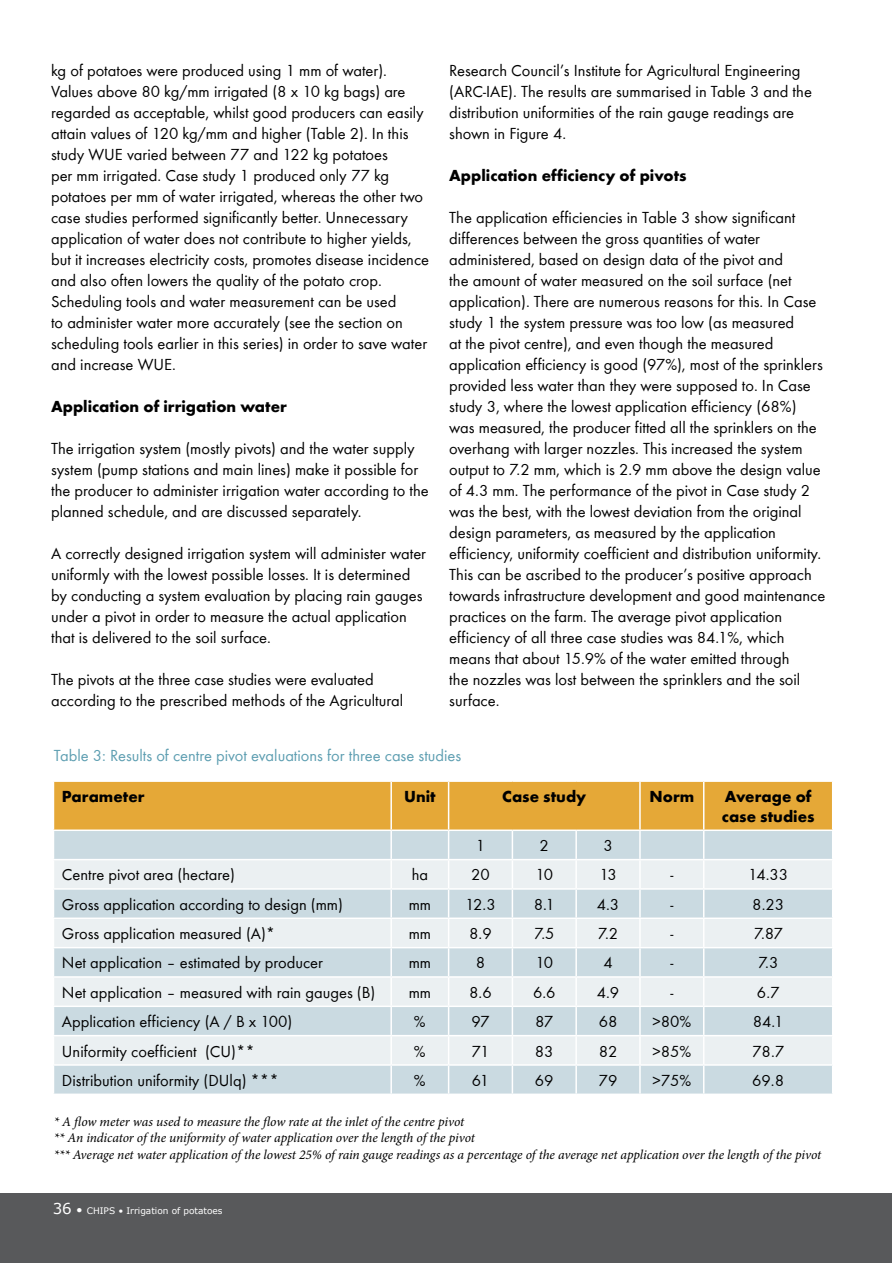
<style>
.page{position:relative;width:893px;height:1263px;background:#fff}
.page>*{position:absolute;margin:0;border:0;box-sizing:border-box;transform-origin:0 0}
.t1{font:16.5px/21px "Bright";color:#000}
.t2{font:700 16.5px/19.8px "Bright";color:#000}
.t3{font:16.5px "Bright";color:#5d9eb1}
.t4{font:italic 13.5px/16.2px "Minion Pro";letter-spacing:-.01em;color:#000}
.t5{font:9px "MS Reference Sans Serif";color:#fff}
.s1{font-size:15px}
.s2{font-size:12px}
</style>
<div class="page">
<div style="left:0;top:1193px;width:892px;height:70px;background:#58595b"></div>
<svg style="left:53px;top:781px;width:780px;height:312px;background:#deded2"></svg>
<p class="t1" style="left:51px;top:60px;width:380px">kg of potatoes were produced using 1 mm of water).<br>Values above 80 kg/mm irrigated (8 x 10 kg bags) are regarded as acceptable, whilst good producers can easily attain values of 120 kg/mm and higher (Table 2). In this study WUE varied between 77 and 122 kg potatoes<br>per mm irrigated. Case study 1 produced only 77 kg potatoes per mm of water irrigated, whereas the other two case studies performed significantly better. Unnecessary application of water does not contribute to higher yields, but it increases electricity costs, promotes disease incidence and also often lowers the quality of the potato crop.<br>Scheduling tools and water measurement can be used<br>to administer water more accurately (see the section on scheduling tools earlier in this series) in order to save water and increase WUE.</p>
<p class="t2" style="left:51px;top:397px;width:237px">Application of irrigation water</p>
<p class="t1" style="left:51px;top:438px;width:379px">The irrigation system (mostly pivots) and the water supply system (pump stations and main lines) make it possible for the producer to administer irrigation water according to the planned schedule, and are discussed separately.</p>
<p class="t1" style="left:51px;top:543px;width:377px">A correctly designed irrigation system will administer water uniformly with the lowest possible losses. It is determined by conducting a system evaluation by placing rain gauges under a pivot in order to measure the actual application that is delivered to the soil surface.</p>
<p class="t1" style="left:51px;top:669px;width:354px">The pivots at the three case studies were evaluated according to the prescribed methods of the Agricultural</p>
<p class="t1" style="left:449px;top:60px;width:364px">Research Council’s Institute for Agricultural Engineering (ARC-IAE). The results are summarised in Table 3 and the distribution uniformities of the rain gauge readings are shown in Figure 4.</p>
<p class="t2" style="left:449px;top:166px;width:239px">Application efficiency of pivots</p>
<p class="t1" style="left:449px;top:207px;width:378px">The application efficiencies in Table 3 show significant differences between the gross quantities of water administered, based on design data of the pivot and<br>the amount of water measured on the soil surface (net application). There are numerous reasons for this. In Case study 1 the system pressure was too low (as measured<br>at the pivot centre), and even though the measured application efficiency is good (97%), most of the sprinklers provided less water than they were supposed to. In Case study 3, where the lowest application efficiency (68%) was measured, the producer fitted all the sprinklers on the overhang with larger nozzles. This increased the system output to 7.2 mm, which is 2.9 mm above the design value of 4.3 mm. The performance of the pivot in Case study 2 was the best, with the lowest deviation from the original design parameters, as measured by the application efficiency, uniformity coefficient and distribution uniformity.<br>This can be ascribed to the producer’s positive approach towards infrastructure development and good maintenance practices on the farm. The average pivot application efficiency of all three case studies was 84.1%, which means that about 15.9% of the water emitted through<br>the nozzles was lost between the sprinklers and the soil surface.</p>
<p class="t3" style="left:54px;top:746px;width:409px">Table 3: Results of centre pivot evaluations for three case studies</p>
<p class="t2" style="left:62px;top:786px;width:84px">Parameter</p>
<p class="t2" style="left:404px;top:786px;width:33px">Unit</p>
<p class="t2" style="left:502px;top:786px;width:86px">Case study</p>
<p class="t2" style="left:649px;top:786px;width:46px">Norm</p>
<p class="t2" style="left:722px;top:786px;width:94px">Average of case studies</p>
<p class="t1" style="left:476px;top:835px;width:11px">1</p>
<p class="t1" style="left:540px;top:835px;width:11px">2</p>
<p class="t1" style="left:603px;top:835px;width:11px">3</p>
<p class="t1" style="left:62px;top:864px;width:175px">Centre pivot area (hectare)</p>
<p class="t1" style="left:412px;top:864px;width:18px">ha</p>
<p class="t1" style="left:471px;top:864px;width:20px">20</p>
<p class="t1" style="left:535px;top:864px;width:19px">10</p>
<p class="t1" style="left:599px;top:864px;width:19px">13</p>
<p class="t1" style="left:670px;top:864px;width:4px">-</p>
<p class="t1" style="left:748px;top:864px;width:41px">14.33</p>
<p class="t1" style="left:62px;top:894px;width:283px">Gross application according to design (mm)</p>
<p class="t1" style="left:409px;top:894px;width:24px">mm</p>
<p class="t1" style="left:465px;top:894px;width:32px">12.3</p>
<p class="t1" style="left:534px;top:894px;width:23px">8.1</p>
<p class="t1" style="left:597px;top:894px;width:24px">4.3</p>
<p class="t1" style="left:670px;top:894px;width:4px">-</p>
<p class="t1" style="left:752px;top:894px;width:33px">8.23</p>
<p class="t1" style="left:62px;top:923px;width:215px">Gross application measured (A)*</p>
<p class="t1" style="left:409px;top:923px;width:24px">mm</p>
<p class="t1" style="left:469px;top:923px;width:24px">8.9</p>
<p class="t1" style="left:534px;top:923px;width:22px">7.5</p>
<p class="t1" style="left:598px;top:923px;width:22px">7.2</p>
<p class="t1" style="left:670px;top:923px;width:4px">-</p>
<p class="t1" style="left:754px;top:923px;width:30px">7.87</p>
<p class="t1" style="left:62px;top:952px;width:263px">Net application – estimated by producer</p>
<p class="t1" style="left:409px;top:952px;width:24px">mm</p>
<p class="t1" style="left:476px;top:952px;width:11px">8</p>
<p class="t1" style="left:535px;top:952px;width:19px">10</p>
<p class="t1" style="left:603px;top:952px;width:11px">4</p>
<p class="t1" style="left:670px;top:952px;width:4px">-</p>
<p class="t1" style="left:758px;top:952px;width:22px">7.3</p>
<p class="t1" style="left:62px;top:982px;width:315px">Net application – measured with rain gauges (B)</p>
<p class="t1" style="left:409px;top:982px;width:24px">mm</p>
<p class="t1" style="left:469px;top:982px;width:24px">8.6</p>
<p class="t1" style="left:533px;top:982px;width:24px">6.6</p>
<p class="t1" style="left:597px;top:982px;width:24px">4.9</p>
<p class="t1" style="left:670px;top:982px;width:4px">-</p>
<p class="t1" style="left:757px;top:982px;width:24px">6.7</p>
<p class="t1" style="left:62px;top:1011px;width:232px">Application efficiency (A / B x 100)</p>
<p class="t1" style="left:414px;top:1011px;width:13px">%</p>
<p class="t1" style="left:471px;top:1011px;width:20px">97</p>
<p class="t1" style="left:535px;top:1011px;width:19px">87</p>
<p class="t1" style="left:599px;top:1011px;width:20px">68</p>
<p class="t1" style="left:652px;top:1011px;width:40px">&gt;80%</p>
<p class="t1" style="left:753px;top:1011px;width:32px">84.1</p>
<p class="t1" style="left:62px;top:1040px;width:194px">Uniformity coefficient (CU)**</p>
<p class="t1" style="left:414px;top:1040px;width:13px">%</p>
<p class="t1" style="left:471px;top:1040px;width:19px">71</p>
<p class="t1" style="left:535px;top:1040px;width:20px">83</p>
<p class="t1" style="left:599px;top:1040px;width:20px">82</p>
<p class="t1" style="left:652px;top:1040px;width:40px">&gt;85%</p>
<p class="t1" style="left:752px;top:1040px;width:33px">78.7</p>
<p class="t1" style="left:62px;top:1070px;width:218px">Distribution uniformity (DUlq) ***</p>
<p class="t1" style="left:414px;top:1070px;width:13px">%</p>
<p class="t1" style="left:472px;top:1070px;width:19px">61</p>
<p class="t1" style="left:535px;top:1070px;width:20px">69</p>
<p class="t1" style="left:599px;top:1070px;width:20px">79</p>
<p class="t1" style="left:652px;top:1070px;width:40px">&gt;75%</p>
<p class="t1" style="left:752px;top:1070px;width:33px">69.8</p>
<p class="t4" style="left:54px;top:1114px;width:769px">* A flow meter was used to measure the flow rate at the inlet of the centre pivot<br>** An indicator of the uniformity of water application over the length of the pivot<br>*** Average net water application of the lowest 25% of rain gauge readings as a percentage of the average net application over the length of the pivot</p>
<p class="t5" style="left:53px;top:1205px;width:171px"><span class="s1">36</span> <span class="s2">•</span> CHIPS • Irrigation of potatoes</p>
</div>
